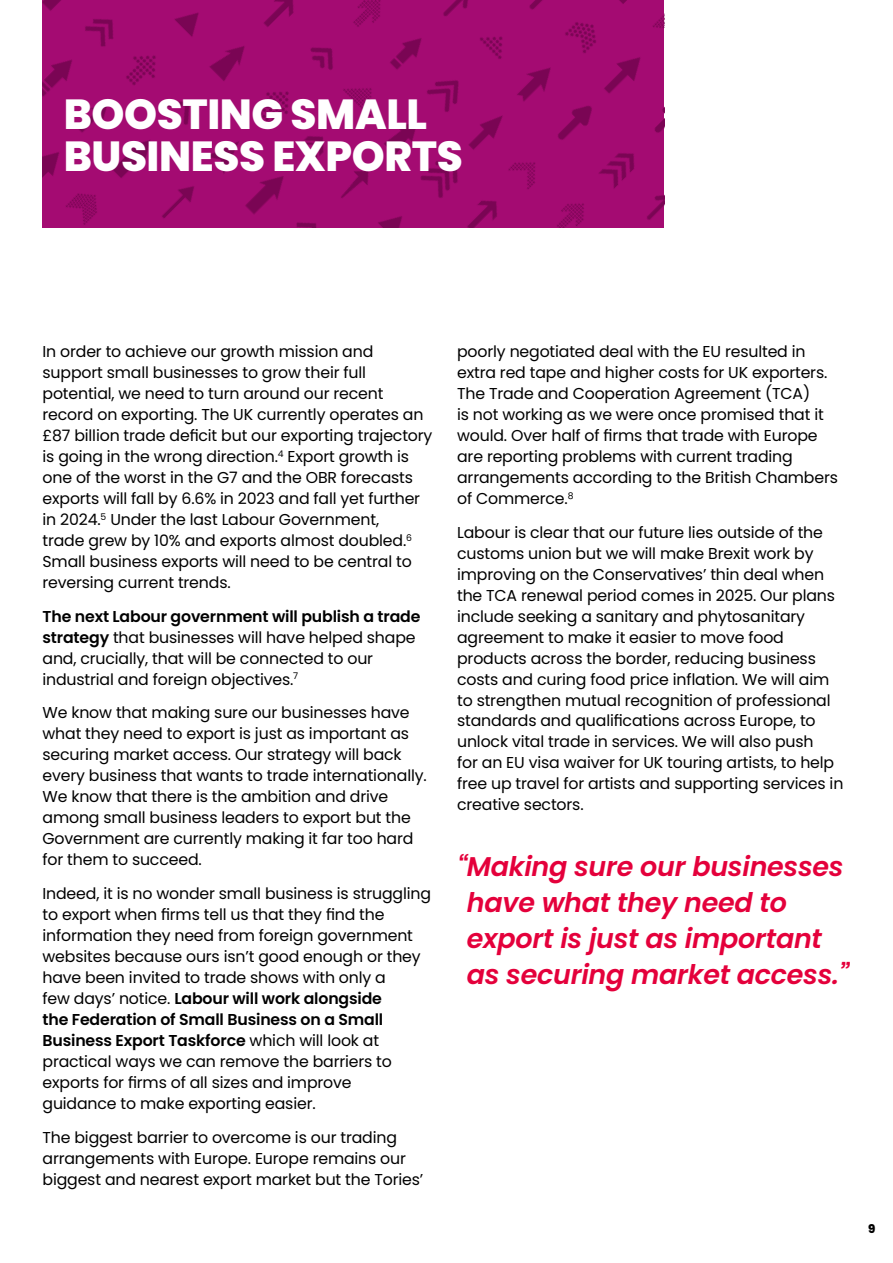
<style>
.page{position:relative;width:893px;height:1263px;background:#fff}
.page>*{position:absolute;margin:0;border:0;box-sizing:border-box;transform-origin:0 0}
.t1{font:800 42px/42px "Poppins";letter-spacing:-.01em;color:#fff}
.t2{font:italic 600 27px/36px "Poppins";letter-spacing:-.01em;color:#e4003b}
.t3{font:15.75px/21px "Poppins";letter-spacing:-.01em;color:#000}
.t4{font:800 12px "Poppins";color:#000}
.s1{font-weight:600}
</style>
<div class="page">
<img style="left:43px;top:0;width:621px;height:228px">
<h1 class="t1" style="left:64px;top:93px;width:400px">BOOSTING SMALL<br>BUSINESS EXPORTS</h1>
<p class="t3" style="left:43px;top:341px;width:391px">In order to achieve our growth mission and support small businesses to grow their full potential, we need to turn around our recent record on exporting. The UK currently operates an £87 billion trade deficit but our exporting trajectory is going in the wrong direction.<sup>4</sup> Export growth is one of the worst in the G7 and the OBR forecasts exports will fall by 6.6% in 2023 and fall yet further in 2024.<sup>5</sup> Under the last Labour Government,<br>trade grew by 10% and exports almost doubled.<sup>6<br></sup>Small business exports will need to be central to reversing current trends.</p>
<p class="t3" style="left:43px;top:606px;width:379px"><span class="s1">The next Labour government will publish a trade strategy</span> that businesses will have helped shape and, crucially, that will be connected to our industrial and foreign objectives.<sup>7</sup></p>
<p class="t3" style="left:43px;top:702px;width:386px">We know that making sure our businesses have what they need to export is just as important as securing market access. Our strategy will back every business that wants to trade internationally.<br>We know that there is the ambition and drive among small business leaders to export but the Government are currently making it far too hard for them to succeed.</p>
<p class="t3" style="left:43px;top:883px;width:390px">Indeed, it is no wonder small business is struggling to export when firms tell us that they find the information they need from foreign government websites because ours isn’t good enough or they have been invited to trade shows with only a<br>few days’ notice. <span class="s1">Labour will work alongside<br>the Federation of Small Business on a Small Business Export Taskforce</span> which will look at practical ways we can remove the barriers to exports for firms of all sizes and improve<br>guidance to make exporting easier.</p>
<p class="t3" style="left:43px;top:1127px;width:382px">The biggest barrier to overcome is our trading arrangements with Europe. Europe remains our biggest and nearest export market but the Tories’</p>
<p class="t3" style="left:457px;top:341px;width:382px">poorly negotiated deal with the EU resulted in extra red tape and higher costs for UK exporters.<br>The Trade and Cooperation Agreement (TCA)<br>is not working as we were once promised that it would. Over half of firms that trade with Europe are reporting problems with current trading arrangements according to the British Chambers of Commerce.<sup>8</sup></p>
<p class="t3" style="left:457px;top:522px;width:388px">Labour is clear that our future lies outside of the customs union but we will make Brexit work by improving on the Conservatives’ thin deal when the TCA renewal period comes in 2025. Our plans include seeking a sanitary and phytosanitary agreement to make it easier to move food products across the border, reducing business costs and curing food price inflation. We will aim to strengthen mutual recognition of professional standards and qualifications across Europe, to unlock vital trade in services. We will also push<br>for an EU visa waiver for UK touring artists, to help free up travel for artists and supporting services in creative sectors.</p>
<h2 class="t2" style="left:467px;top:848px;width:384px;text-indent:-10px">“Making sure our businesses have what they need to export is just as important as securing market access.”</h2>
<p class="t4" style="left:868px;top:1222px;width:9px">9</p>
</div>
